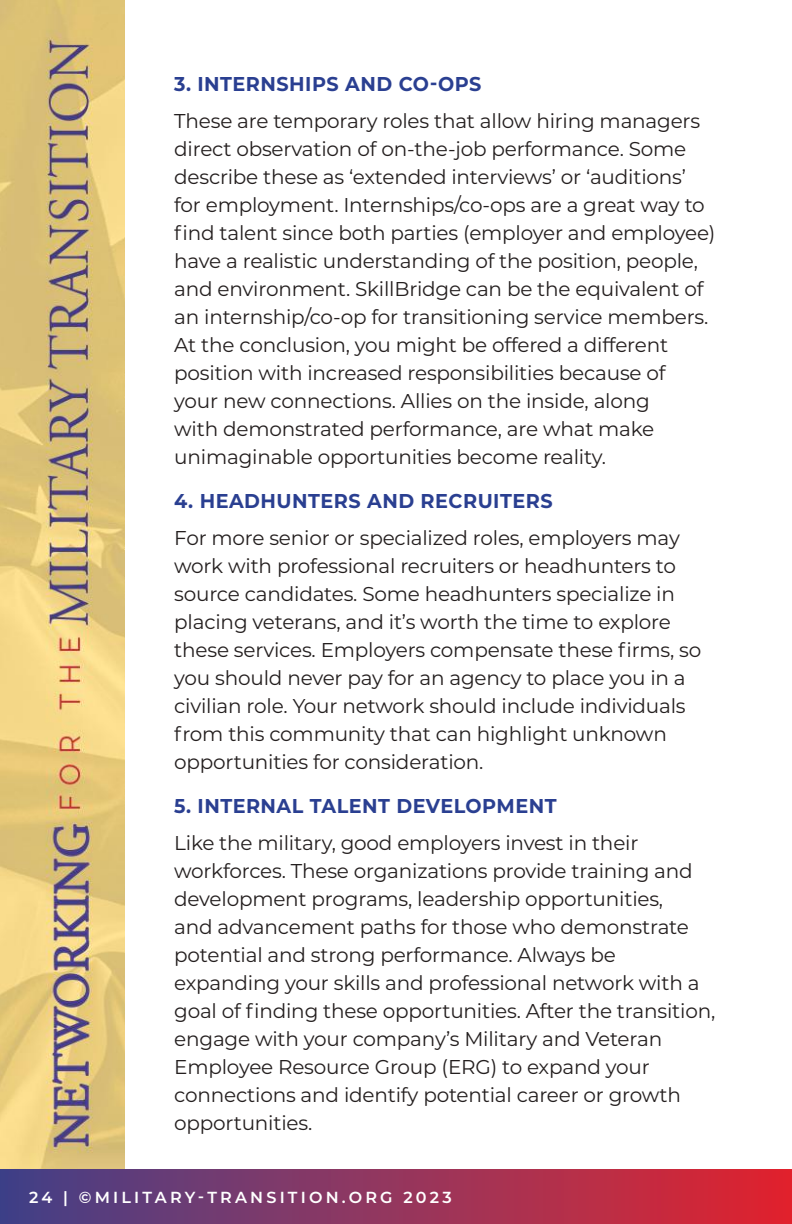
<style>
.page{position:relative;width:792px;height:1224px;background:#fff}
.page>*{position:absolute;margin:0;border:0;box-sizing:border-box;transform-origin:0 0}
.t1{font:20px/28px "Montserrat";letter-spacing:-.01em;color:#241f1f}
.t2{font:700 20px "Montserrat";letter-spacing:.025em;color:#2a3f91;scale:.96 1}
.t3{font:600 16px "Montserrat";letter-spacing:.2em;color:#fff}
</style>
<div class="page">
<img style="left:0;top:0;width:124px;height:1169px">
<div style="left:0;top:1169px;width:792px;height:55px;background:linear-gradient(to right,#44428a,#e2262f)"></div>
<p class="t2" style="left:174px;top:70px;width:322px">3. INTERNSHIPS AND CO-OPS</p>
<p class="t1" style="left:174px;top:107px;width:543px">These are temporary roles that allow hiring managers direct observation of on-the-job performance. Some describe these as ‘extended interviews’ or ‘auditions’ for employment. Internships/co-ops are a great way to find talent since both parties (employer and employee) have a realistic understanding of the position, people, and environment. SkillBridge can be the equivalent of an internship/co-op for transitioning service members.<br>At the conclusion, you might be offered a different position with increased responsibilities because of<br>your new connections. Allies on the inside, along<br>with demonstrated performance, are what make unimaginable opportunities become reality.</p>
<p class="t2" style="left:174px;top:487px;width:396px">4. HEADHUNTERS AND RECRUITERS</p>
<p class="t1" style="left:174px;top:524px;width:529px">For more senior or specialized roles, employers may work with professional recruiters or headhunters to source candidates. Some headhunters specialize in placing veterans, and it’s worth the time to explore these services. Employers compensate these firms, so you should never pay for an agency to place you in a civilian role. Your network should include individuals from this community that can highlight unknown opportunities for consideration.</p>
<p class="t2" style="left:174px;top:792px;width:400px">5. INTERNAL TALENT DEVELOPMENT</p>
<p class="t1" style="left:174px;top:829px;width:543px">Like the military, good employers invest in their workforces. These organizations provide training and development programs, leadership opportunities,<br>and advancement paths for those who demonstrate potential and strong performance. Always be expanding your skills and professional network with a goal of finding these opportunities. After the transition, engage with your company’s Military and Veteran Employee Resource Group (ERG) to expand your connections and identify potential career or growth opportunities.</p>
<p class="t3" style="left:29px;top:1186px;width:424px">24 | ©MILITARY-TRANSITION.ORG 2023</p>
</div>
